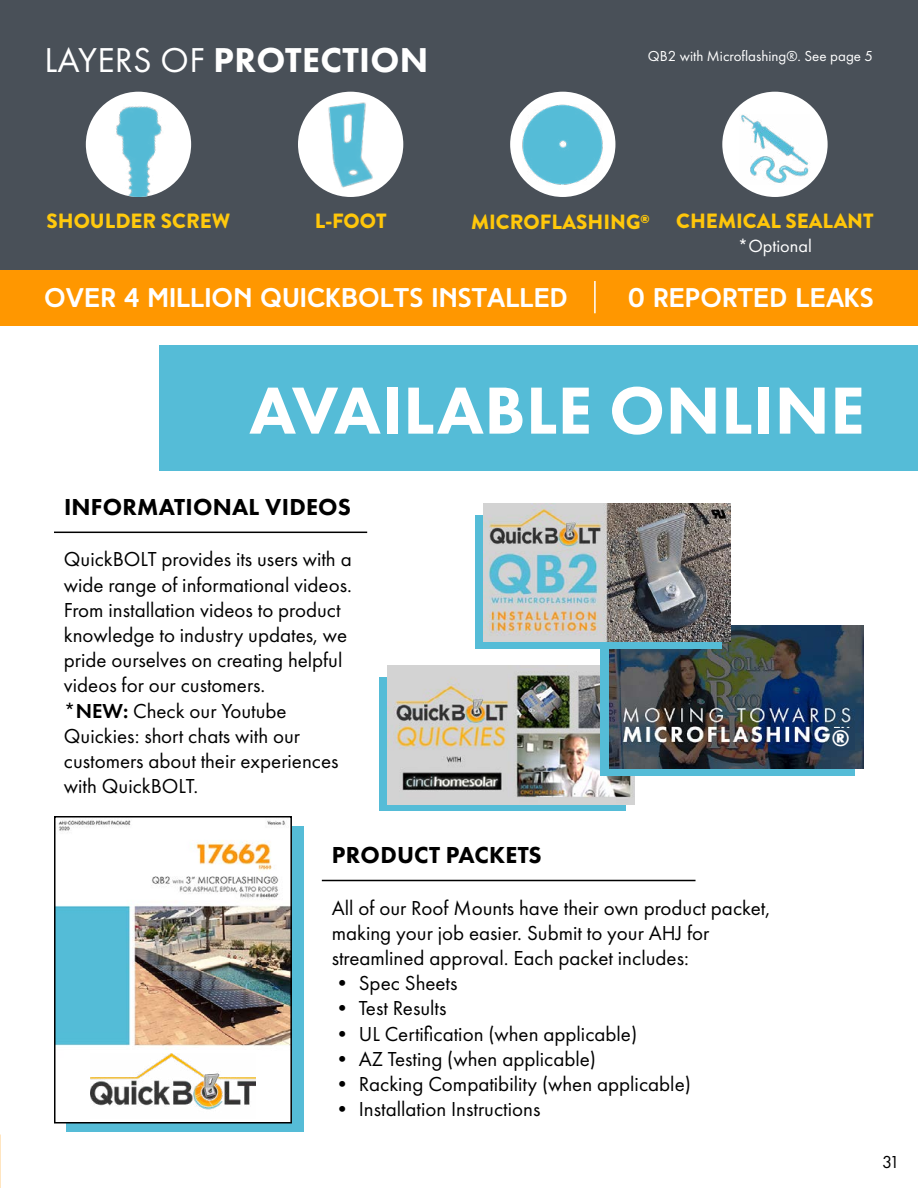
<style>
.page{position:relative;width:918px;height:1188px;background:#fff}
.page>*{position:absolute;margin:0;border:0;box-sizing:border-box;transform-origin:0 0}
.t1{font:800 69px "Futura PT";letter-spacing:.01em;color:#fff}
.t2{font:800 35.85px "Futura PT";letter-spacing:.01em;color:#fff}
.t3{font:700 27px "High Tide";color:#fff}
.t4{font:800 24px "Futura PT";letter-spacing:.01em;color:#000}
.t5{font:800 23.4px "Futura PT";color:#fff}
.t6{font:21px/25.2px "Futura PT";color:#000}
.t7{font:900 20.55px "Brandon Grotesque";color:#ffc60a}
.t8{font:900 20.55px "Brandon Grotesque";color:#ffc80b}
.t9{font:900 20.55px "Brandon Grotesque";color:#ffc90d}
.t10{font:18.3px "Futura PT";color:#fff}
.t11{font:18px "Futura PT";color:#000}
.t12{font:15px "Futura PT";color:#fff}
.s1{font-weight:400}
.s2{font-weight:600}
</style>
<div class="page">
<div style="left:379px;top:678px;width:247px;height:133px;background:#55bcd7"></div>
<img style="left:388px;top:666px;width:246px;height:138px">
<div style="left:600px;top:638px;width:255px;height:138px;background:#55bcd7"></div>
<img style="left:609px;top:625px;width:255px;height:144px">
<div style="left:832px;top:728px;width:23px;height:22px;background:#21405d"></div>
<div style="left:66px;top:826px;width:238px;height:306px;background:#55bcd7"></div>
<div style="left:160px;top:345px;width:758px;height:126px;background:#55bcd7"></div>
<img style="left:57px;top:820px;width:232px;height:301px">
<div style="left:54px;top:816px;width:238px;height:308px;border:2px solid #000"></div>
<hr style="left:322px;top:880px;width:374px;height:1px;background:#000">
<div style="left:475px;top:515px;width:247px;height:133px;background:#55bcd7"></div>
<hr style="left:54px;top:532px;width:313px;height:1px;background:#000">
<img style="left:484px;top:503px;width:246px;height:139px">
<div style="left:64px;top:1050px;width:197px;height:69px;background:#fff"></div>
<img style="left:90px;top:1053px;width:166px;height:57px">
<div style="left:0;top:0;width:918px;height:273px;background:#495058"></div>
<div style="left:0;top:270px;width:918px;height:56px;background:#ff9700"></div>
<hr style="left:594px;top:281px;width:2px;height:32px;background:#fff">
<img style="left:89px;top:93px;width:102px;height:104px">
<div style="left:510px;top:92px;width:105px;height:105px;background:#fff;border-radius:50%"></div>
<img style="left:521px;top:103px;width:83px;height:83px">
<div style="left:298px;top:92px;width:105px;height:105px;background:#fff;border-radius:50%"></div>
<img style="left:328px;top:102px;width:45px;height:86px">
<div style="left:722px;top:92px;width:106px;height:105px;background:#fff;border-radius:50%"></div>
<img style="left:739px;top:114px;width:72px;height:71px">
<h2 class="t2" style="left:44px;top:37px;width:386px"><span class="s1">LAYERS OF</span> PROTECTION</h2>
<p class="t12" style="left:648px;top:47px;width:227px">QB2 with Microflashing®. See page 5</p>
<p class="t9" style="left:47px;top:207px;width:185px">SHOULDER SCREW</p>
<p class="t7" style="left:315px;top:207px;width:73px">L-FOOT</p>
<p class="t8" style="left:471px;top:208px;width:180px">MICROFLASHING<sup>®</sup></p>
<p class="t7" style="left:676px;top:207px;width:199px">CHEMICAL SEALANT</p>
<p class="t10" style="left:738px;top:235px;width:75px">*Optional</p>
<p class="t3" style="left:44px;top:281px;width:525px">OVER 4 MILLION QUICKBOLTS INSTALLED</p>
<p class="t3" style="left:628px;top:281px;width:247px">0 REPORTED LEAKS</p>
<h1 class="t1" style="left:249px;top:367px;width:617px">AVAILABLE ONLINE</h1>
<p class="t4" style="left:64px;top:492px;width:289px">INFORMATIONAL VIDEOS</p>
<p class="t6" style="left:64px;top:547px;width:289px">QuickBOLT provides its users with a wide range of informational videos.<br>From installation videos to product knowledge to industry updates, we pride ourselves on creating helpful videos for our customers.<br>*<span class="s2">NEW:</span> Check our Youtube<br>Quickies: short chats with our customers about their experiences with QuickBOLT.</p>
<p class="t4" style="left:332px;top:840px;width:211px">PRODUCT PACKETS</p>
<p class="t6" style="left:332px;top:895px;width:440px">All of our Roof Mounts have their own product packet, making your job easier. Submit to your AHJ for streamlined approval. Each packet includes:</p>
<p class="t6" style="left:332px;top:970px;width:127px">• Spec Sheets</p>
<p class="t6" style="left:332px;top:996px;width:116px">• Test Results</p>
<p class="t6" style="left:332px;top:1021px;width:307px">• UL Certification (when applicable)</p>
<p class="t6" style="left:332px;top:1046px;width:266px">• AZ Testing (when applicable)</p>
<p class="t6" style="left:332px;top:1071px;width:361px">• Racking Compatibility (when applicable)</p>
<p class="t6" style="left:332px;top:1096px;width:210px">• Installation Instructions</p>
<p class="t5" style="left:832px;top:724px;width:19px">®</p>
<p class="t11" style="left:882px;top:1151px;width:19px">31</p>
</div>
